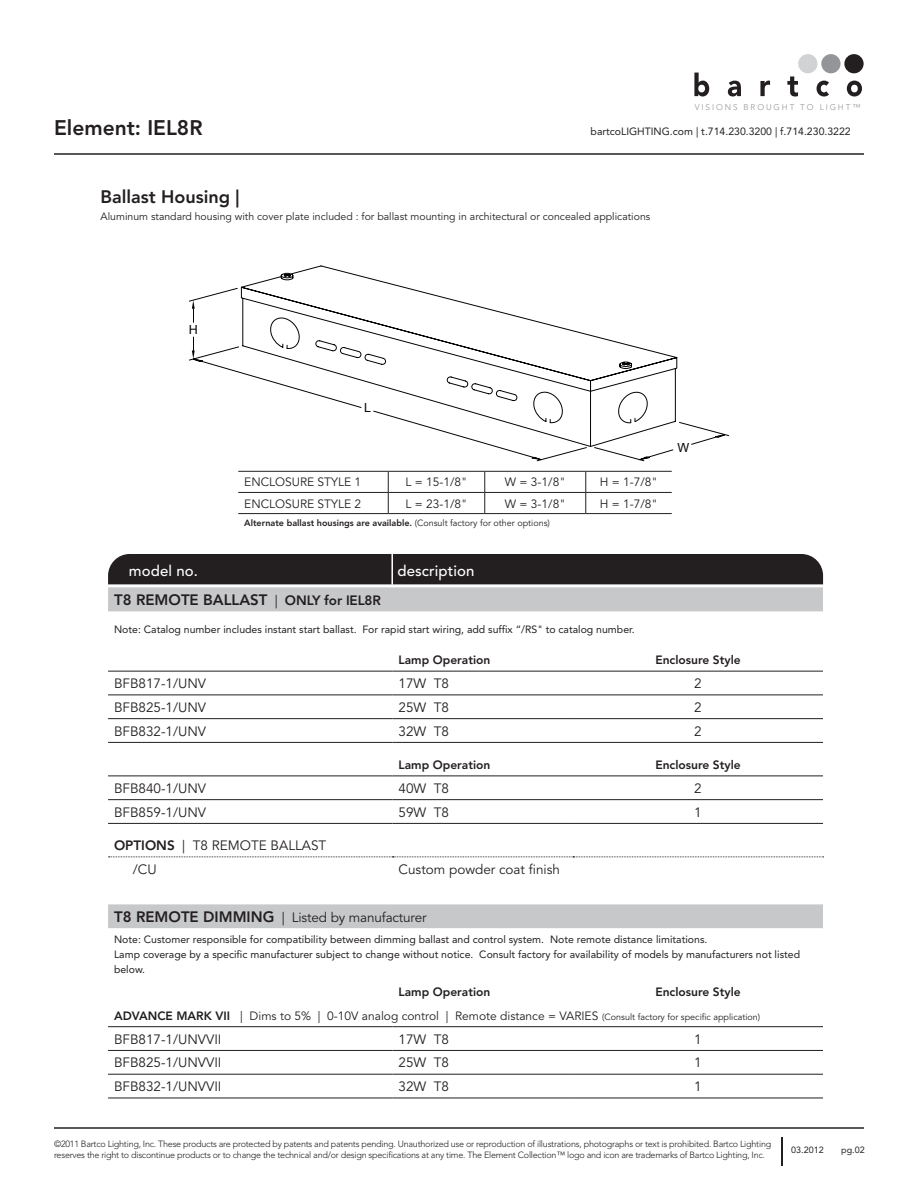
<style>
.page{position:relative;width:918px;height:1188px;background:#fff}
.page>*{position:absolute;margin:0;border:0;box-sizing:border-box;transform-origin:0 0}
.t1{font:800 21px "Avenir";color:#231f20}
.t2{font:800 18px "Avenir";color:#231f20}
.t3{font:500 15px "Avenir";letter-spacing:.005em;color:#fff}
.t4{font:800 15px "Avenir";color:#231f20}
.t5{font:13.5px "Avenir";color:#231f20}
.t6{font:800 13.5px "Avenir";letter-spacing:-.01em;color:#231f20}
.t7{font:12.45px "Arial";color:#040503}
.t8{font:12px "Avenir";color:#231f20}
.t9{font:800 12px "Avenir";color:#231f20}
.t10{font:10.5px/15px "Avenir LT Std";color:#231f20}
.t11{font:10.5px "Avenir";color:#231f20}
.t12{font:300 9px/10.8px "Avenir LT Std";letter-spacing:-.025em;color:#231f20}
.t13{font:800 9px "Avenir";color:#231f20}
.t14{font:9px "Avenir LT Std";color:#231f20}
.t15{font:300 8.25px "Avenir";letter-spacing:.23em;color:#939598}
.s1{font-weight:400}
.s2{font-weight:800}
.s3{font-weight:800;font-size:15px}
.s4{font-size:9px}
</style>
<div class="page">
<hr style="left:54px;top:153px;width:810px;height:1px;background:#57585a">
<hr style="left:54px;top:1127px;width:810px;height:1px;background:#57585a">
<hr style="left:781px;top:1137px;width:2px;height:28px;background:#231f20">
<div style="left:798px;top:54px;width:19px;height:19px;background:#d1d2d4;border-radius:50%"></div>
<div style="left:821px;top:54px;width:20px;height:19px;background:#939598;border-radius:50%"></div>
<div style="left:844px;top:54px;width:20px;height:19px;background:#231f20;border-radius:50%"></div>
<svg style="left:694px;top:73px;width:15px;height:24px"></svg>
<svg style="left:728px;top:81px;width:13px;height:16px"></svg>
<svg style="left:760px;top:81px;width:10px;height:15px"></svg>
<svg style="left:787px;top:76px;width:11px;height:21px"></svg>
<svg style="left:817px;top:81px;width:12px;height:16px"></svg>
<svg style="left:847px;top:81px;width:15px;height:16px"></svg>
<div style="left:108px;top:554px;width:715px;height:30px;background:#231f20"></div>
<hr style="left:238px;top:471px;width:150px;height:1px;background:#231f20">
<hr style="left:388px;top:471px;width:97px;height:1px;background:#231f20">
<hr style="left:485px;top:471px;width:101px;height:1px;background:#231f20">
<hr style="left:586px;top:471px;width:86px;height:1px;background:#231f20">
<hr style="left:238px;top:492px;width:150px;height:1px;background:#231f20">
<hr style="left:388px;top:492px;width:97px;height:1px;background:#231f20">
<svg style="left:388px;top:471px;width:1px;height:42px"></svg>
<hr style="left:485px;top:492px;width:101px;height:1px;background:#231f20">
<svg style="left:485px;top:471px;width:1px;height:42px"></svg>
<hr style="left:586px;top:492px;width:86px;height:1px;background:#231f20">
<svg style="left:586px;top:471px;width:1px;height:42px"></svg>
<hr style="left:238px;top:513px;width:150px;height:1px;background:#231f20">
<hr style="left:388px;top:513px;width:97px;height:1px;background:#231f20">
<hr style="left:485px;top:513px;width:101px;height:1px;background:#231f20">
<hr style="left:586px;top:513px;width:86px;height:1px;background:#231f20">
<svg style="left:189px;top:265px;width:541px;height:197px"></svg>
<svg style="left:192px;top:300px;width:3px;height:9px"></svg>
<svg style="left:189px;top:350px;width:14px;height:12px"></svg>
<svg style="left:529px;top:457px;width:13px;height:3px"></svg>
<svg style="left:270px;top:273px;width:366px;height:150px"></svg>
<hr style="left:391px;top:554px;width:2px;height:31px;background:#fff">
<svg style="left:108px;top:587px;width:715px;height:341px"></svg>
<svg style="left:108px;top:857px;width:716px;height:1px"></svg>
<hr style="left:108px;top:799px;width:285px;height:1px;background:#231f20">
<hr style="left:393px;top:799px;width:180px;height:1px;background:#231f20">
<hr style="left:573px;top:799px;width:250px;height:1px;background:#231f20">
<hr style="left:108px;top:671px;width:285px;height:1px;background:#231f20">
<hr style="left:393px;top:671px;width:180px;height:1px;background:#231f20">
<hr style="left:573px;top:671px;width:250px;height:1px;background:#231f20">
<hr style="left:108px;top:695px;width:285px;height:1px;background:#231f20">
<hr style="left:393px;top:695px;width:180px;height:1px;background:#231f20">
<hr style="left:573px;top:695px;width:250px;height:1px;background:#231f20">
<hr style="left:108px;top:1026px;width:285px;height:1px;background:#231f20">
<hr style="left:393px;top:1026px;width:180px;height:1px;background:#231f20">
<hr style="left:573px;top:1026px;width:250px;height:1px;background:#231f20">
<hr style="left:108px;top:1050px;width:285px;height:1px;background:#231f20">
<hr style="left:393px;top:1050px;width:180px;height:1px;background:#231f20">
<hr style="left:573px;top:1050px;width:250px;height:1px;background:#231f20">
<hr style="left:108px;top:1074px;width:285px;height:1px;background:#231f20">
<hr style="left:393px;top:1074px;width:180px;height:1px;background:#231f20">
<hr style="left:573px;top:1074px;width:250px;height:1px;background:#231f20">
<hr style="left:108px;top:1098px;width:285px;height:1px;background:#231f20">
<hr style="left:393px;top:1098px;width:180px;height:1px;background:#231f20">
<hr style="left:573px;top:1098px;width:250px;height:1px;background:#231f20">
<hr style="left:108px;top:776px;width:285px;height:1px;background:#231f20">
<hr style="left:393px;top:776px;width:180px;height:1px;background:#231f20">
<hr style="left:573px;top:776px;width:250px;height:1px;background:#231f20">
<hr style="left:108px;top:823px;width:285px;height:1px;background:#231f20">
<hr style="left:393px;top:823px;width:180px;height:1px;background:#231f20">
<hr style="left:573px;top:823px;width:250px;height:1px;background:#231f20">
<hr style="left:108px;top:718px;width:285px;height:1px;background:#231f20">
<hr style="left:393px;top:718px;width:180px;height:1px;background:#231f20">
<hr style="left:573px;top:718px;width:250px;height:1px;background:#231f20">
<hr style="left:108px;top:742px;width:285px;height:1px;background:#231f20">
<hr style="left:393px;top:742px;width:180px;height:1px;background:#231f20">
<hr style="left:573px;top:742px;width:250px;height:1px;background:#231f20">
<h1 class="t1" style="left:54px;top:116px;width:150px">Element: IEL8R</h1>
<p class="t15" style="left:695px;top:102px;width:167px">VISIONS BROUGHT TO LIGHT™</p>
<p class="t10" style="left:591px;top:124px;width:262px">bartcoLIGHTING.com | t.714.230.3200 | f.714.230.3222</p>
<h2 class="t2" style="left:101px;top:186px;width:140px">Ballast Housing |</h2>
<p class="t11" style="left:101px;top:210px;width:551px">Aluminum standard housing with cover plate included : for ballast mounting in architectural or concealed applications</p>
<p class="t7" style="left:189px;top:321px;width:11px">H</p>
<p class="t7" style="left:364px;top:400px;width:8px">L</p>
<p class="t8" style="left:244px;top:475px;width:118px">ENCLOSURE Style 1</p>
<p class="t8" style="left:406px;top:475px;width:64px">L = 15-1/8"</p>
<p class="t8" style="left:505px;top:475px;width:62px">W = 3-1/8"</p>
<p class="t8" style="left:600px;top:475px;width:60px">H = 1-7/8"</p>
<p class="t8" style="left:244px;top:496px;width:118px">ENCLOSURE Style 2</p>
<p class="t8" style="left:406px;top:496px;width:64px">L = 23-1/8"</p>
<p class="t8" style="left:505px;top:496px;width:62px">W = 3-1/8"</p>
<p class="t8" style="left:600px;top:496px;width:60px">H = 1-7/8"</p>
<p class="t13" style="left:244px;top:517px;width:307px">Alternate ballast housings are available. <span class="s1">(Consult factory for other options)</span></p>
<h3 class="t3" style="left:129px;top:562px;width:70px">model no.</h3>
<h3 class="t3" style="left:398px;top:562px;width:78px">description</h3>
<p class="t7" style="left:677px;top:439px;width:13px">W</p>
<h3 class="t4" style="left:114px;top:591px;width:100px">T8 remote ballast</h3>
<p class="t6" style="left:275px;top:592px;width:108px"><span class="s1">|</span> ONLY for IEL8R</p>
<p class="t10" style="left:114px;top:622px;width:522px">Note: Catalog number includes instant start ballast. For rapid start wiring, add suffix “/RS" to catalog number.</p>
<p class="t9" style="left:399px;top:653px;width:93px">Lamp Operation</p>
<p class="t9" style="left:655px;top:653px;width:87px">Enclosure Style</p>
<p class="t5" style="left:114px;top:676px;width:94px">BFB817-1/UNV</p>
<p class="t5" style="left:399px;top:676px;width:52px">17W T8</p>
<p class="t5" style="left:694px;top:676px;width:9px">2</p>
<p class="t5" style="left:114px;top:699px;width:94px">BFB825-1/UNV</p>
<p class="t5" style="left:399px;top:699px;width:52px">25W T8</p>
<p class="t5" style="left:694px;top:699px;width:9px">2</p>
<p class="t5" style="left:114px;top:723px;width:94px">BFB832-1/UNV</p>
<p class="t5" style="left:399px;top:723px;width:52px">32W T8</p>
<p class="t5" style="left:694px;top:723px;width:9px">2</p>
<p class="t9" style="left:399px;top:757px;width:93px">Lamp Operation</p>
<p class="t9" style="left:655px;top:757px;width:87px">Enclosure Style</p>
<p class="t5" style="left:114px;top:780px;width:94px">BFB840-1/UNV</p>
<p class="t5" style="left:399px;top:780px;width:52px">40W T8</p>
<p class="t5" style="left:694px;top:780px;width:9px">2</p>
<p class="t5" style="left:114px;top:804px;width:94px">BFB859-1/UNV</p>
<p class="t5" style="left:399px;top:804px;width:52px">59W T8</p>
<p class="t5" style="left:694px;top:804px;width:9px">1</p>
<p class="t5" style="left:114px;top:838px;width:166px"><span class="s2">OPTIONS</span> | T8 Remote ballas</p>
<p class="t5" style="left:319px;top:838px;width:9px">t</p>
<p class="t5" style="left:133px;top:861px;width:25px">/CU</p>
<p class="t5" style="left:399px;top:861px;width:163px">Custom powder coat finish</p>
<p class="t5" style="left:114px;top:910px;width:314px"><span class="s3">T8 remote DIMM ING</span> | Listed by manufacturer</p>
<p class="t10" style="left:114px;top:932px;width:688px">Note: Customer responsible for compatibility between dimming ballast and control system. Note remote distance limitations.<br>Lamp coverage by a specific manufacturer subject to change without notice. Consult factory for availability of models by manufacturers not listed below.</p>
<p class="t9" style="left:399px;top:984px;width:93px">Lamp Operation</p>
<p class="t9" style="left:655px;top:984px;width:87px">Enclosure Style</p>
<p class="t9" style="left:114px;top:1009px;width:18px">Advan</p>
<p class="t9" style="left:157px;top:1009px;width:29px">ce Mar</p>
<p class="t8" style="left:204px;top:1009px;width:558px"><span class="s2">k VII</span> | Dims to 5% | 0-10V analog control | Remote distance = VARIES <span class="s4">(Consult factory for specific application)</span></p>
<p class="t5" style="left:114px;top:1031px;width:109px">BFB817-1/UNVVII</p>
<p class="t5" style="left:399px;top:1031px;width:52px">17W T8</p>
<p class="t5" style="left:694px;top:1031px;width:9px">1</p>
<p class="t5" style="left:114px;top:1055px;width:109px">BFB825-1/UNVVII</p>
<p class="t5" style="left:399px;top:1055px;width:52px">25W T8</p>
<p class="t5" style="left:694px;top:1055px;width:9px">1</p>
<p class="t5" style="left:114px;top:1079px;width:109px">BFB832-1/UNVVII</p>
<p class="t5" style="left:399px;top:1079px;width:52px">32W T8</p>
<p class="t5" style="left:694px;top:1079px;width:9px">1</p>
<p class="t12" style="left:54px;top:1138px;width:719px">©2011 Bartco Lighting, Inc. These products are protected by patents and patents pending. Unauthorized use or reproduction of illustrations, photographs or text is prohibited. Bartco Lighting reserves the right to discontinue products or to change the technical and/or design specifications at any time. The Element Collection™ logo and icon are trademarks of Bartco Lighting, Inc.</p>
<p class="t14" style="left:791px;top:1144px;width:34px">03.2012</p>
<p class="t14" style="left:841px;top:1144px;width:25px">pg.02</p>
</div>
